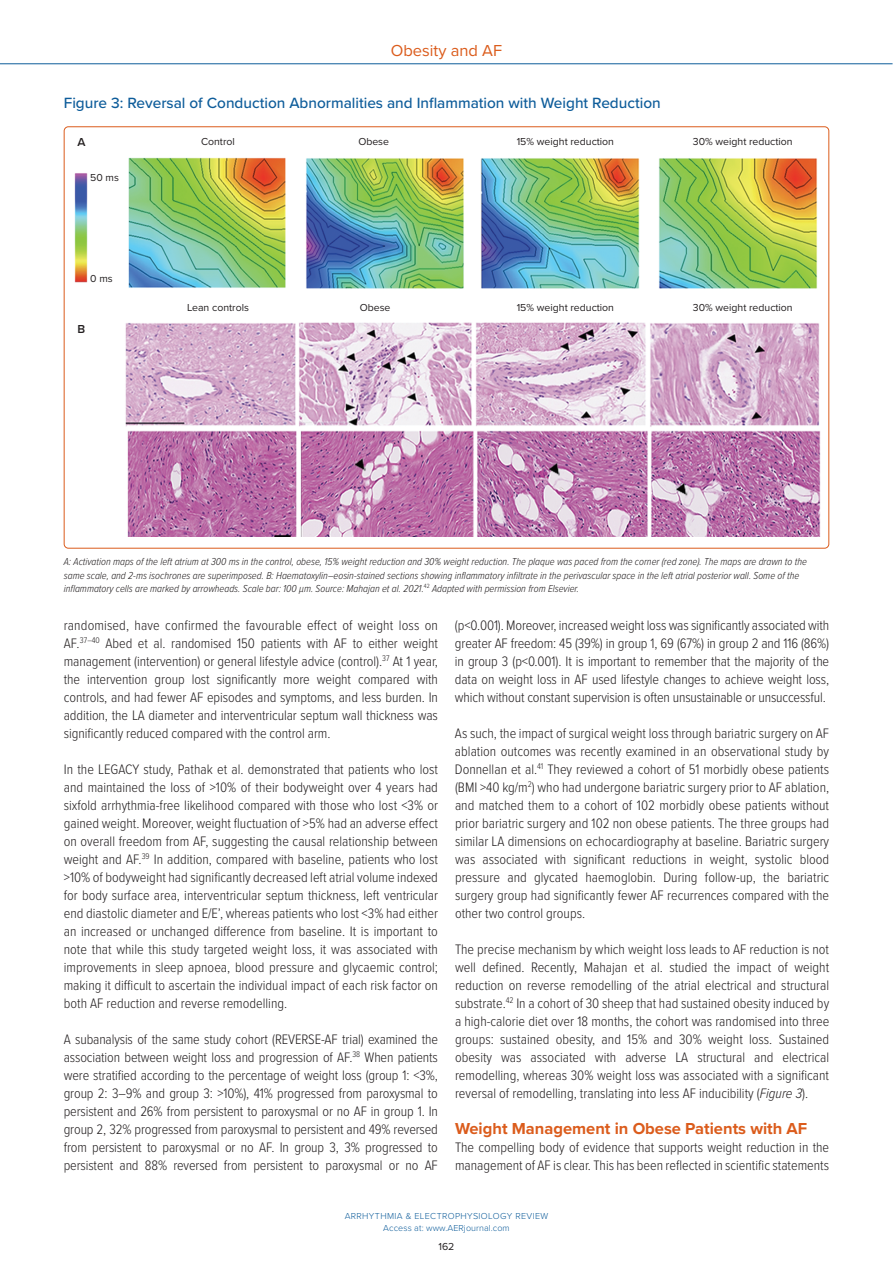
<style>
.page{position:relative;width:893px;height:1263px;background:#fff}
.page>*{position:absolute;margin:0;border:0;box-sizing:border-box;transform-origin:0 0}
.t1{font:700 16.5px "Proxima Nova";color:#db5c1c}
.t2{font:16.5px "Proxima Nova";color:#db5c1c}
.t3{font:500 15.3px "Proxima Nova";color:#0d5c9a}
.t4{font:300 14.25px/18px "Proxima Nova Cond";color:#231f20;text-align:justify}
.t5{font:600 12px "Proxima Nova";color:#231f20}
.t6{font:italic 300 10.5px/13.5px "Proxima Nova Cond";color:#231f20}
.t7{font:10.5px "Proxima Nova";color:#231f20}
.t8{font:300 9px/12.8px "Proxima Nova";letter-spacing:.04em;color:#0d5c9a;text-align:center}
.s1{font-style:italic}
</style>
<div class="page">
<hr style="left:0;top:64px;width:892px;height:1px;background:#0d5c9a">
<img style="left:74px;top:157px;width:747px;height:380px">
<p class="t2" style="left:391px;top:38px;width:113px">Obesity and AF</p>
<p class="t3" style="left:64px;top:91px;width:598px">Figure 3: Reversal of Conduction Abnormalities and Inflammation with Weight Reduction</p>
<p class="t5" style="left:78px;top:133px;width:10px">A</p>
<p class="t7" style="left:90px;top:170px;width:30px">50 ms</p>
<p class="t7" style="left:90px;top:270px;width:24px">0 ms</p>
<p class="t5" style="left:78px;top:320px;width:9px">B</p>
<p class="t7" style="left:201px;top:134px;width:35px">Control</p>
<p class="t7" style="left:358px;top:134px;width:32px">Obese</p>
<p class="t7" style="left:517px;top:134px;width:99px">15% weight reduction</p>
<p class="t7" style="left:693px;top:134px;width:101px">30% weight reduction</p>
<p class="t7" style="left:187px;top:300px;width:63px">Lean controls</p>
<p class="t7" style="left:360px;top:300px;width:32px">Obese</p>
<p class="t7" style="left:517px;top:300px;width:99px">15% weight reduction</p>
<p class="t7" style="left:693px;top:300px;width:101px">30% weight reduction</p>
<p class="t6" style="left:64px;top:554px;width:745px">A: Activation maps of the left atrium at 300 ms in the control, obese, 15% weight reduction and 30% weight reduction. The plaque was paced from the corner (red zone). The maps are drawn to the same scale, and 2-ms isochrones are superimposed. B: Haematoxylin–eosin-stained sections showing inflammatory infiltrate in the perivascular space in the left atrial posterior wall. Some of the inflammatory cells are marked by arrowheads. Scale bar: 100 µm. Source: Mahajan et al. 2021.<sup>42</sup> Adapted with permission from Elsevier.</p>
<p class="t4" style="left:64px;top:616px;width:376px">randomised, have confirmed the favourable effect of weight loss on AF.<sup>37–40</sup> Abed et al. randomised 150 patients with AF to either weight management (intervention) or general lifestyle advice (control).<sup>37</sup> At 1 year, the intervention group lost significantly more weight compared with controls, and had fewer AF episodes and symptoms, and less burden. In addition, the LA diameter and interventricular septum wall thickness was significantly reduced compared with the control arm.</p>
<p class="t4" style="left:64px;top:760px;width:376px">In the LEGACY study, Pathak et al. demonstrated that patients who lost and maintained the loss of &gt;10% of their bodyweight over 4 years had sixfold arrhythmia-free likelihood compared with those who lost &lt;3% or gained weight. Moreover, weight fluctuation of &gt;5% had an adverse effect on overall freedom from AF, suggesting the causal relationship between weight and AF.<sup>39</sup> In addition, compared with baseline, patients who lost &gt;10% of bodyweight had significantly decreased left atrial volume indexed for body surface area, interventricular septum thickness, left ventricular end diastolic diameter and E/E’, whereas patients who lost &lt;3% had either an increased or unchanged difference from baseline. It is important to note that while this study targeted weight loss, it was associated with improvements in sleep apnoea, blood pressure and glycaemic control; making it difficult to ascertain the individual impact of each risk factor on both AF reduction and reverse remodelling.</p>
<p class="t4" style="left:64px;top:1029px;width:376px">A subanalysis of the same study cohort (REVERSE-AF trial) examined the association between weight loss and progression of AF.<sup>38</sup> When patients were stratified according to the percentage of weight loss (group 1: &lt;3%, group 2: 3–9% and group 3: &gt;10%), 41% progressed from paroxysmal to persistent and 26% from persistent to paroxysmal or no AF in group 1. In group 2, 32% progressed from paroxysmal to persistent and 49% reversed from persistent to paroxysmal or no AF. In group 3, 3% progressed to persistent and 88% reversed from persistent to paroxysmal or no AF</p>
<p class="t4" style="left:455px;top:615px;width:376px">(p&lt;0.001). Moreover, increased weight loss was significantly associated with greater AF freedom: 45 (39%) in group 1, 69 (67%) in group 2 and 116 (86%) in group 3 (p&lt;0.001). It is important to remember that the majority of the data on weight loss in AF used lifestyle changes to achieve weight loss, which without constant supervision is often unsustainable or unsuccessful.</p>
<p class="t4" style="left:455px;top:723px;width:376px">As such, the impact of surgical weight loss through bariatric surgery on AF ablation outcomes was recently examined in an observational study by Donnellan et al.<sup>41</sup> They reviewed a cohort of 51 morbidly obese patients (BMI &gt;40 kg/m<sup>2</sup>) who had undergone bariatric surgery prior to AF ablation, and matched them to a cohort of 102 morbidly obese patients without prior bariatric surgery and 102 non obese patients. The three groups had similar LA dimensions on echocardiography at baseline. Bariatric surgery was associated with significant reductions in weight, systolic blood pressure and glycated haemoglobin. During follow-up, the bariatric surgery group had significantly fewer AF recurrences compared with the other two control groups.</p>
<p class="t4" style="left:455px;top:939px;width:376px">The precise mechanism by which weight loss leads to AF reduction is not well defined. Recently, Mahajan et al. studied the impact of weight reduction on reverse remodelling of the atrial electrical and structural substrate.<sup>42</sup> In a cohort of 30 sheep that had sustained obesity induced by a high-calorie diet over 18 months, the cohort was randomised into three groups: sustained obesity, and 15% and 30% weight loss. Sustained obesity was associated with adverse LA structural and electrical remodelling, whereas 30% weight loss was associated with a significant reversal of remodelling, translating into less AF inducibility (<span class="s1">Figure 3</span>).</p>
<p class="t1" style="left:455px;top:1116px;width:354px">Weight Management in Obese Patients with AF</p>
<p class="t4" style="left:455px;top:1138px;width:376px">The compelling body of evidence that supports weight reduction in the management of AF is clear. This has been reflected in scientific statements</p>
<p class="t8" style="left:345px;top:1209px;width:205px">ARRHYTHMIA &amp; ELECTROPHYSIOLOGY REVIEW<br>Access at: www.AERjournal.com</p>
<p class="t7" style="left:438px;top:1239px;width:17px">162</p>
</div>
